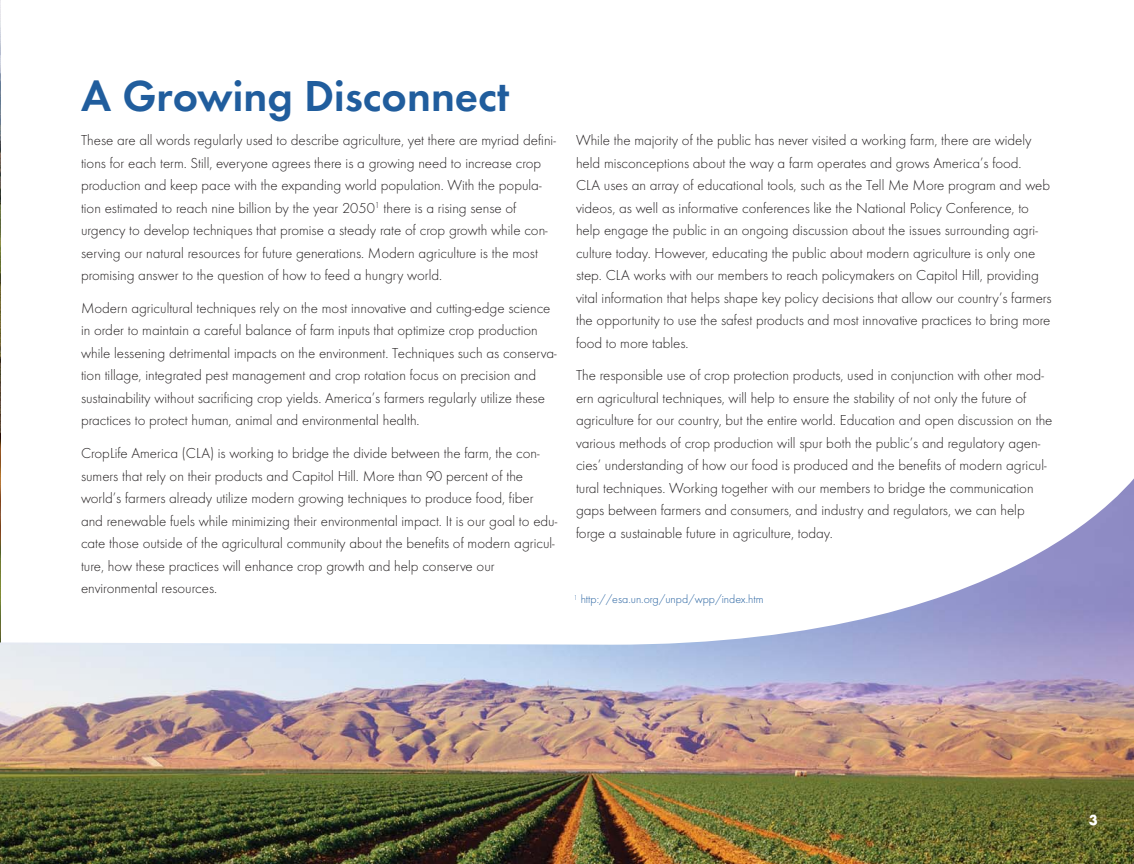
<style>
.page{position:relative;width:1134px;height:864px;background:#fff}
.page>*{position:absolute;margin:0;border:0;box-sizing:border-box;transform-origin:0 0}
.t1{font:600 45px "Futura T";color:#205d9d}
.t2{font:300 15px/22.5px "Futura T";color:#231f20}
.t3{font:700 15px "Futura T";color:#fff}
.t4{font:300 12px "Futura T";color:#205d9d}
</style>
<div class="page">
<img style="left:0;top:0;width:1px;height:461px">
<img style="left:0;top:461px;width:1134px;height:403px">
<h1 class="t1" style="left:81px;top:76px;width:430px">A Growing Disconnect</h1>
<p class="t2" style="left:81px;top:130px;width:476px">These are all words regularly used to describe agriculture, yet there are myriad defini&shy;tions for each term. Still, everyone agrees there is a growing need to increase crop production and keep pace with the expanding world population. With the popula&shy;tion estimated to reach nine billion by the year 2050<sup>1</sup> there is a rising sense of urgency to develop techniques that promise a steady rate of crop growth while con&shy;serving our natural resources for future generations. Modern agriculture is the most promising answer to the question of how to feed a hungry world.</p>
<p class="t2" style="left:81px;top:298px;width:477px">Modern agricultural techniques rely on the most innovative and cutting-edge science in order to maintain a careful balance of farm inputs that optimize crop production while lessening detrimental impacts on the environment. Techniques such as conserva&shy;tion tillage, integrated pest management and crop rotation focus on precision and sustainability without sacrificing crop yields. America’s farmers regularly utilize these practices to protect human, animal and environmental health.</p>
<p class="t2" style="left:81px;top:443px;width:478px">CropLife America (CLA) is working to bridge the divide between the farm, the con&shy;sumers that rely on their products and Capitol Hill. More than 90 percent of the world’s farmers already utilize modern growing techniques to produce food, fiber and renewable fuels while minimizing their environmental impact. It is our goal to edu&shy;cate those outside of the agricultural community about the benefits of modern agricul&shy;ture, how these practices will enhance crop growth and help conserve our environmental resources.</p>
<p class="t2" style="left:576px;top:130px;width:477px">While the majority of the public has never visited a working farm, there are widely held misconceptions about the way a farm operates and grows America’s food.<br>CLA uses an array of educational tools, such as the Tell Me More program and web videos, as well as informative conferences like the National Policy Conference, to help engage the public in an ongoing discussion about the issues surrounding agri&shy;culture today. However, educating the public about modern agriculture is only one step. CLA works with our members to reach policymakers on Capitol Hill, providing vital information that helps shape key policy decisions that allow our country’s farmers the opportunity to use the safest products and most innovative practices to bring more food to more tables.</p>
<p class="t2" style="left:576px;top:366px;width:478px">The responsible use of crop protection products, used in conjunction with other mod&shy;ern agricultural techniques, will help to ensure the stability of not only the future of agriculture for our country, but the entire world. Education and open discussion on the various methods of crop production will spur both the public’s and regulatory agen&shy;cies’ understanding of how our food is produced and the benefits of modern agricul&shy;tural techniques. Working together with our members to bridge the communication gaps between farmers and consumers, and industry and regulators, we can help forge a sustainable future in agriculture, today.</p>
<p class="t4" style="left:574px;top:594px;width:191px"><sup>1</sup> http://esa.un.org/unpd/wpp/index.htm</p>
<p class="t3" style="left:1089px;top:814px;width:10px">3</p>
</div>
